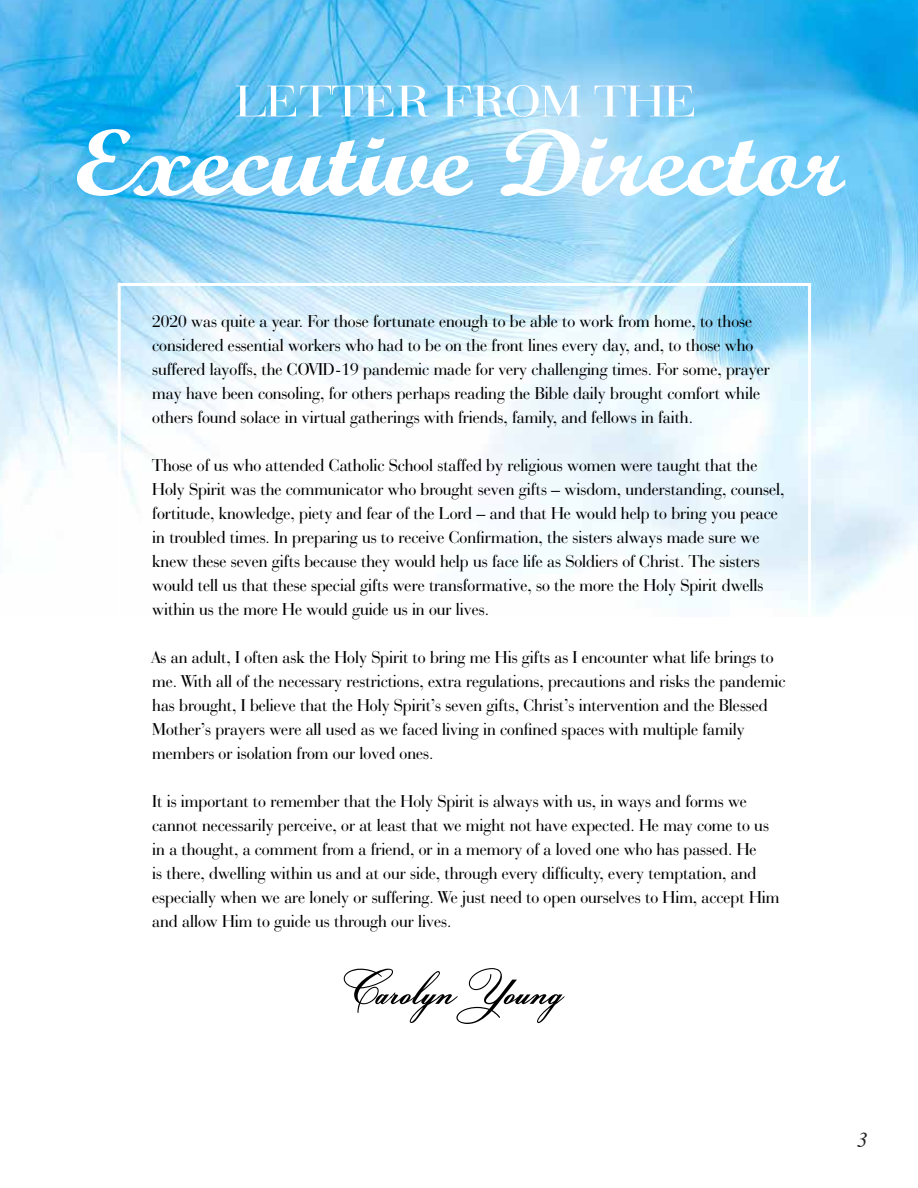
<style>
.page{position:relative;width:918px;height:1188px;background:#fff}
.page>*{position:absolute;margin:0;border:0;box-sizing:border-box;transform-origin:0 0}
.t1{font:94.5px "Script MT Bold";color:#fff;scale:1.15 1}
.t2{font:57px "Helinda Rook Std";color:#000}
.t3{font:46.5px "Bauer Bodoni BT";color:#fff;scale:1.15 1}
.t4{font:italic 21px "Times";color:#222223}
.t5{font:18px/24px "Bauer Bodoni BT";color:#000}
</style>
<div class="page">
<img style="left:0;top:0;width:918px;height:614px">
<div style="left:118px;top:283px;width:693px;height:719px;border:3px solid #fff"></div>
<h3 class="t3" style="left:235px;top:73px;width:403px">LETTER FROM THE</h3>
<h1 class="t1" style="left:74px;top:105px;width:671px">Executive Director</h1>
<p class="t5" style="left:152px;top:309px;width:619px">2020 was quite a year. For those fortunate enough to be able to work from home, to those considered essential workers who had to be on the front lines every day, and, to those who suffered layoffs, the COVID-19 pandemic made for very challenging times. For some, prayer may have been consoling, for others perhaps reading the Bible daily brought comfort while others found solace in virtual gatherings with friends, family, and fellows in faith.</p>
<p class="t5" style="left:152px;top:452px;width:634px">Those of us who attended Catholic School staffed by religious women were taught that the Holy Spirit was the communicator who brought seven gifts – wisdom, understanding, counsel, fortitude, knowledge, piety and fear of the Lord – and that He would help to bring you peace in troubled times. In preparing us to receive Confirmation, the sisters always made sure we knew these seven gifts because they would help us face life as Soldiers of Christ. The sisters would tell us that these special gifts were transformative, so the more the Holy Spirit dwells within us the more He would guide us in our lives.</p>
<p class="t5" style="left:152px;top:644px;width:635px">As an adult, I often ask the Holy Spirit to bring me His gifts as I encounter what life brings to me. With all of the necessary restrictions, extra regulations, precautions and risks the pandemic has brought, I believe that the Holy Spirit’s seven gifts, Christ’s intervention and the Blessed Mother’s prayers were all used as we faced living in confined spaces with multiple family members or isolation from our loved ones.</p>
<p class="t5" style="left:152px;top:788px;width:629px">It is important to remember that the Holy Spirit is always with us, in ways and forms we cannot necessarily perceive, or at least that we might not have expected. He may come to us in a thought, a comment from a friend, or in a memory of a loved one who has passed. He<br>is there, dwelling within us and at our side, through every difficulty, every temptation, and especially when we are lonely or suffering. We just need to open ourselves to Him, accept Him and allow Him to guide us through our lives.</p>
<h2 class="t2" style="left:344px;top:962px;width:218px">Carolyn Young</h2>
<p class="t4" style="left:857px;top:1121px;width:12px">3</p>
</div>
